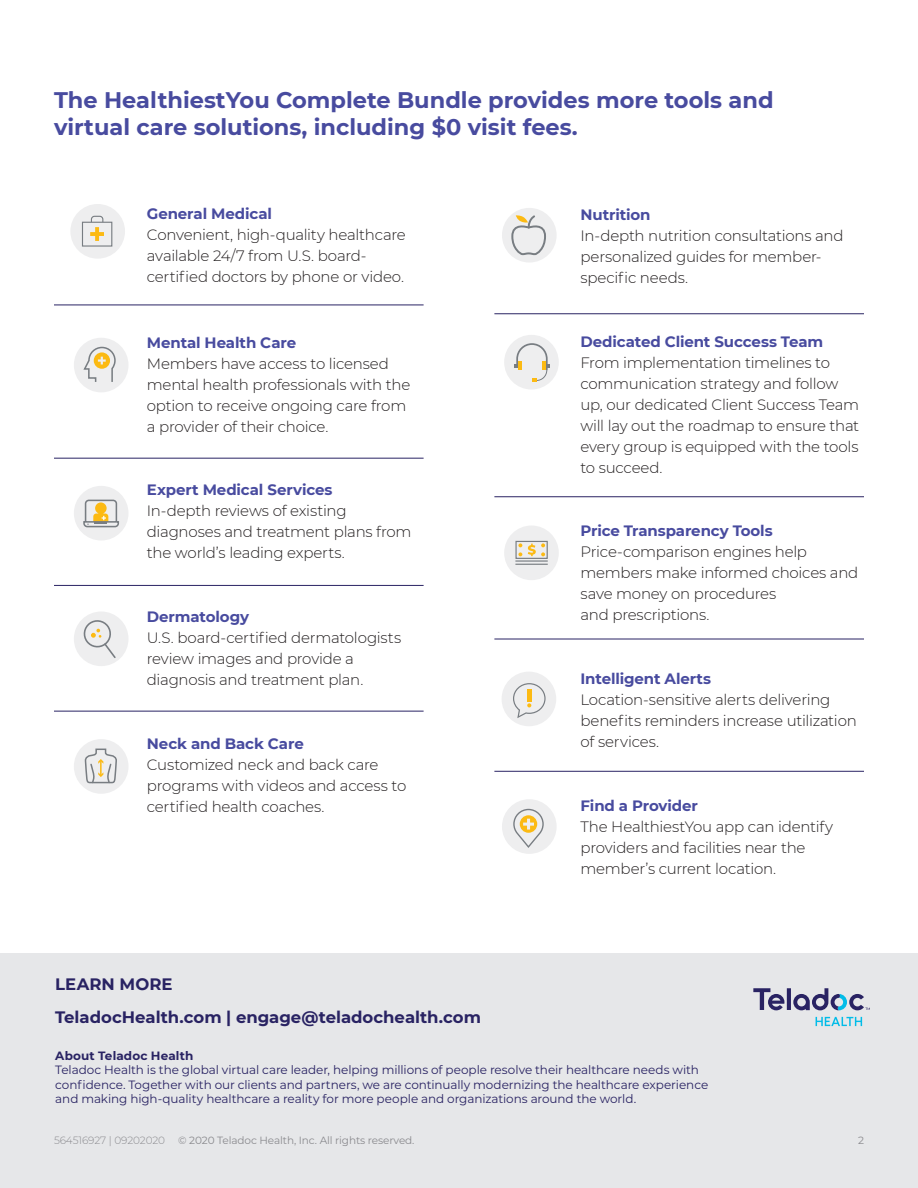
<style>
.page{position:relative;width:918px;height:1188px;background:#fff}
.page>*{position:absolute;margin:0;border:0;box-sizing:border-box;transform-origin:0 0}
.t1{font:700 22.5px/27px "Montserrat";color:#484b9f}
.t2{font:700 16.5px "Montserrat";color:#292363}
.t3{font:300 15px/21px "Montserrat";letter-spacing:-.015em;color:#231f20}
.t4{font:12px/14.4px "Montserrat";letter-spacing:-.005em;color:#292363}
.t5{font:10.5px "Montserrat";letter-spacing:-.01em;color:#8a8a8e}
.t6{font:300 10.5px "Montserrat";letter-spacing:-.01em;color:#8a8a8e}
.s1{font-weight:700;color:#484b9f}
.s2{font-weight:700}
</style>
<div class="page">
<hr style="left:54px;top:585px;width:370px;height:1px;background:#292363">
<hr style="left:494px;top:639px;width:370px;height:1px;background:#292363">
<hr style="left:494px;top:771px;width:370px;height:1px;background:#292363">
<hr style="left:54px;top:711px;width:370px;height:1px;background:#292363">
<hr style="left:54px;top:305px;width:370px;height:1px;background:#292363">
<hr style="left:494px;top:314px;width:370px;height:1px;background:#292363">
<hr style="left:54px;top:458px;width:370px;height:1px;background:#292363">
<hr style="left:494px;top:496px;width:370px;height:1px;background:#292363">
<div style="left:0;top:954px;width:918px;height:234px;background:#e6e7e9"></div>
<svg style="left:753px;top:988px;width:117px;height:38px"></svg>
<div style="left:70px;top:204px;width:55px;height:55px;background:#eeeeef;border-radius:50%"></div>
<svg style="left:90px;top:215px;width:14px;height:26px"></svg>
<div style="left:82px;top:222px;width:30px;height:25px;border:1px solid #787d82"></div>
<div style="left:74px;top:611px;width:55px;height:55px;background:#eeeeef;border-radius:50%"></div>
<svg style="left:83px;top:620px;width:33px;height:40px"></svg>
<div style="left:74px;top:739px;width:55px;height:55px;background:#eeeeef;border-radius:50%"></div>
<div style="left:502px;top:208px;width:55px;height:55px;background:#eeeeef;border-radius:50%"></div>
<div style="left:74px;top:338px;width:55px;height:54px;background:#eeeeef;border-radius:50%"></div>
<svg style="left:83px;top:346px;width:33px;height:36px"></svg>
<div style="left:74px;top:486px;width:55px;height:55px;background:#eeeeef;border-radius:50%"></div>
<div style="left:504px;top:526px;width:55px;height:54px;background:#eeeeef;border-radius:50%"></div>
<div style="left:504px;top:335px;width:55px;height:55px;background:#eeeeef;border-radius:50%"></div>
<div style="left:502px;top:672px;width:54px;height:54px;background:#eeeeef;border-radius:50%"></div>
<div style="left:502px;top:799px;width:55px;height:55px;background:#eeeeef;border-radius:50%"></div>
<svg style="left:513px;top:808px;width:31px;height:40px"></svg>
<svg style="left:513px;top:683px;width:33px;height:35px"></svg>
<div style="left:515px;top:541px;width:33px;height:18px;border:1px solid #787d82"></div>
<svg style="left:518px;top:543px;width:4px;height:13px"></svg>
<svg style="left:528px;top:543px;width:17px;height:13px"></svg>
<hr style="left:515px;top:560px;width:33px;height:2px;background:#787d82">
<hr style="left:515px;top:564px;width:33px;height:1px;background:#787d82">
<svg style="left:83px;top:499px;width:36px;height:29px"></svg>
<svg style="left:515px;top:343px;width:34px;height:39px"></svg>
<svg style="left:85px;top:748px;width:32px;height:36px"></svg>
<svg style="left:511px;top:215px;width:35px;height:41px"></svg>
<p class="t1" style="left:54px;top:86px;width:721px">The HealthiestYou Complete Bundle provides more tools and virtual care solutions, including $0 visit fees.</p>
<p class="t3" style="left:147px;top:202px;width:260px"><span class="s1">General Medical<br></span>Convenient, high-quality healthcare available 24/7 from U.S. board&shy;certified doctors by phone or video.</p>
<p class="t3" style="left:147px;top:332px;width:265px"><span class="s1">Mental Health Care<br></span>Members have access to licensed mental health professionals with the option to receive ongoing care from a provider of their choice.</p>
<p class="t3" style="left:147px;top:479px;width:266px"><span class="s1">Expert Medical Services<br></span>In-depth reviews of existing diagnoses and treatment plans from the world’s leading experts.</p>
<p class="t3" style="left:147px;top:606px;width:256px"><span class="s1">Dermatology<br></span>U.S. board-certified dermatologists review images and provide a diagnosis and treatment plan.</p>
<p class="t3" style="left:147px;top:732px;width:261px"><span class="s1">Neck and Back Care<br></span>Customized neck and back care programs with videos and access to certified health coaches.</p>
<p class="t3" style="left:580px;top:204px;width:265px"><span class="s1">Nutrition<br></span>In-depth nutrition consultations and personalized guides for member&shy;specific needs.</p>
<p class="t3" style="left:580px;top:330px;width:280px"><span class="s1">Dedicated Client Success Team<br></span>From implementation timelines to communication strategy and follow up, our dedicated Client Success Team will lay out the roadmap to ensure that every group is equipped with the tools to succeed.</p>
<p class="t3" style="left:580px;top:520px;width:279px"><span class="s1">Price Transparency Tools<br></span>Price-comparison engines help members make informed choices and save money on procedures<br>and prescriptions.</p>
<p class="t3" style="left:580px;top:668px;width:278px"><span class="s1">Intelligent Alerts<br></span>Location-sensitive alerts delivering benefits reminders increase utilization of services.</p>
<p class="t3" style="left:580px;top:794px;width:254px"><span class="s1">Find a Provider<br></span>The HealthiestYou app can identify providers and facilities near the member’s current location.</p>
<p class="t2" style="left:55px;top:973px;width:119px">LEARN MORE</p>
<p class="t2" style="left:55px;top:1006px;width:427px">TeladocHealth.com | engage@teladochealth.com</p>
<p class="t4" style="left:55px;top:1048px;width:654px"><span class="s2">About Teladoc Health<br></span>Teladoc Health is the global virtual care leader, helping millions of people resolve their healthcare needs with confidence. Together with our clients and partners, we are continually modernizing the healthcare experience and making high-quality healthcare a reality for more people and organizations around the world.</p>
<p class="t6" style="left:54px;top:1133px;width:113px">564516927 | 09202020</p>
<p class="t5" style="left:178px;top:1133px;width:238px">© 2020 Teladoc Health, Inc. All rights reserved.</p>
<p class="t5" style="left:858px;top:1133px;width:7px">2</p>
</div>
